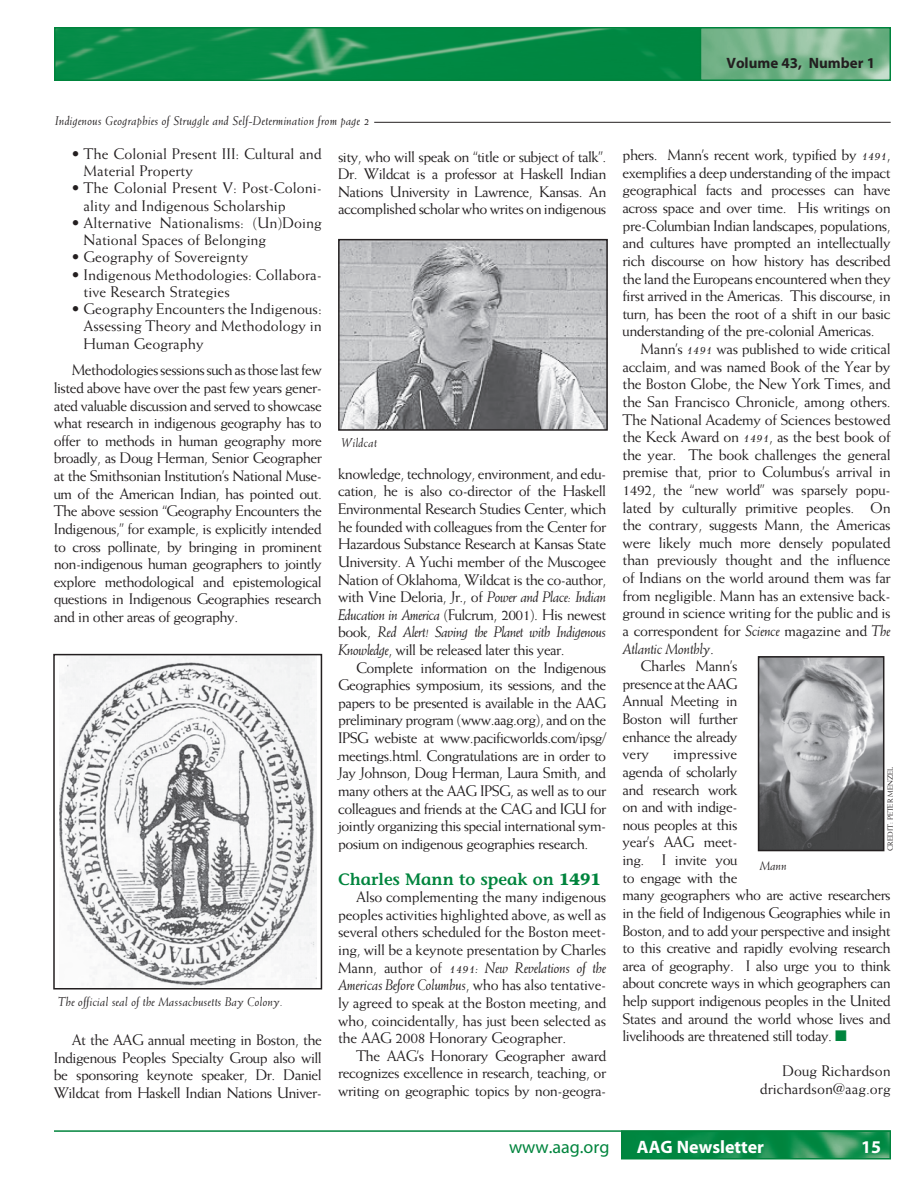
<style>
.page{position:relative;width:918px;height:1188px;background:#fff}
.page>*{position:absolute;margin:0;border:0;box-sizing:border-box;transform-origin:0 0}
.t1{font:700 18px "Myriad";color:#fff}
.t2{font:18px "Myriad";color:#00843d}
.t3{font:600 16.5px "Stone Informal";color:#00843d}
.t4{font:15.3px/17.5px "Weiss";letter-spacing:-.02em;color:#231f20;text-align:justify}
.t5{font:15.3px/17.2px "Weiss";color:#231f20}
.t6{font:italic 15.3px "Weiss";letter-spacing:-.02em;color:#231f20}
.t7{font:700 15px "Myriad";color:#231f20}
.t8{font:italic 12.75px "Weiss";letter-spacing:.01em;color:#231f20}
.t9{font:7.5px "Weiss";color:#231f20}
.s1{font-style:italic}
.s2{font-weight:700}
.s3{font-style:normal}
.s4{color:#00843d}
</style>
<div class="page">
<img style="left:624px;top:1133px;width:264px;height:23px">
<div style="left:621px;top:1130px;width:270px;height:29px;border:2px solid #00843d"></div>
<hr style="left:54px;top:1130px;width:837px;height:2px;background:#00843d">
<img style="left:57px;top:30px;width:643px;height:48px">
<div style="left:54px;top:27px;width:837px;height:54px;border:2px solid #00843d"></div>
<svg style="left:703px;top:30px;width:185px;height:48px;background:#7ab68d"></svg>
<div style="left:700px;top:27px;width:191px;height:54px;border:2px solid #00843d"></div>
<hr style="left:374px;top:122px;width:517px;height:1px;background:#231f20">
<img style="left:341px;top:242px;width:264px;height:186px">
<div style="left:338px;top:239px;width:270px;height:192px;border:2px solid #231f20"></div>
<img style="left:761px;top:659px;width:120px;height:189px">
<div style="left:758px;top:656px;width:126px;height:195px;border:2px solid #231f20"></div>
<img style="left:60px;top:657px;width:256px;height:330px">
<div style="left:53px;top:654px;width:269px;height:336px;border:2px solid #231f20"></div>
<p class="t7" style="left:726px;top:58px;width:150px">Volume 43, Number 1</p>
<p class="t8" style="left:55px;top:113px;width:316px">Indigenous Geographies of Struggle and Self-Determination from page 2</p>
<p class="t4" style="left:338px;top:147px;width:270px">sity, who will speak on “title or subject of talk”.<br>Dr. Wildcat is a professor at Haskell Indian Nations University in Lawrence, Kansas. An accomplished scholar who writes on indigenous</p>
<p class="t5" style="left:84px;top:145px;width:240px;text-indent:-12px">• The Colonial Present III: Cultural and<br>Material Property</p>
<p class="t5" style="left:84px;top:179px;width:240px;text-indent:-12px">• The Colonial Present V: Post-Coloni&shy;ality and Indigenous Scholarship</p>
<p class="t5" style="left:84px;top:214px;width:240px;text-indent:-12px">• Alternative Nationalisms: (Un)Doing<br>National Spaces of Belonging</p>
<p class="t5" style="left:72px;top:248px;width:178px">• Geography of Sovereignty</p>
<p class="t5" style="left:84px;top:266px;width:240px;text-indent:-12px">• Indigenous Methodologies: Collabora&shy;tive Research Strategies</p>
<p class="t4" style="left:84px;top:300px;width:240px;text-indent:-12px">• Geography Encounters the Indigenous:<br>Assessing Theory and Methodology in Human Geography</p>
<p class="t4" style="left:54px;top:361px;width:270px;text-indent:18px">Methodologies sessions such as those last few listed above have over the past few years gener&shy;ated valuable discussion and served to showcase what research in indigenous geography has to offer to methods in human geography more broadly, as Doug Herman, Senior Geographer at the Smithsonian Institution’s National Muse&shy;um of the American Indian, has pointed out.<br>The above session “Geography Encounters the Indigenous,” for example, is explicitly intended to cross pollinate, by bringing in prominent non-indigenous human geographers to jointly explore methodological and epistemological questions in Indigenous Geographies research and in other areas of geography.</p>
<p class="t8" style="left:341px;top:435px;width:38px">Wildcat</p>
<p class="t4" style="left:338px;top:465px;width:270px">knowledge, technology, environment, and edu&shy;cation, he is also co-director of the Haskell Environmental Research Studies Center, which he founded with colleagues from the Center for Hazardous Substance Research at Kansas State University. A Yuchi member of the Muscogee Nation of Oklahoma, Wildcat is the co-author, with Vine Deloria, Jr., of <span class="s1">Power and Place: Indian Education in America</span> (Fulcrum, 2001). His newest book, <span class="s1">Red Alert! Saving the Planet with Indigenous Knowledge</span>, will be released later this year.</p>
<p class="t4" style="left:338px;top:658px;width:270px;text-indent:18px">Complete information on the Indigenous Geographies symposium, its sessions, and the papers to be presented is available in the AAG preliminary program (www.aag.org), and on the IPSG webiste at www.pacificworlds.com/ipsg/ meetings.html. Congratulations are in order to Jay Johnson, Doug Herman, Laura Smith, and many others at the AAG IPSG, as well as to our colleagues and friends at the CAG and IGU for jointly organizing this special international sym&shy;posium on indigenous geographies research.</p>
<p class="t3" style="left:338px;top:869px;width:264px">Charles Mann to speak on <span class="s2">1491</span></p>
<p class="t4" style="left:338px;top:888px;width:270px;text-indent:18px">Also complementing the many indigenous peoples activities highlighted above, as well as several others scheduled for the Boston meet&shy;ing, will be a keynote presentation by Charles Mann, author of <span class="s1">1491: New Revelations of the Americas Before Columbus</span>, who has also tentative&shy;ly agreed to speak at the Boston meeting, and who, coincidentally, has just been selected as the AAG 2008 Honorary Geographer.</p>
<p class="t4" style="left:338px;top:1047px;width:270px;text-indent:18px">The AAG’s Honorary Geographer award recognizes excellence in research, teaching, or writing on geographic topics by non-geogra-</p>
<p class="t8" style="left:58px;top:994px;width:226px">The official seal of the Massachusetts Bay Colony.</p>
<p class="t4" style="left:54px;top:1031px;width:270px;text-indent:18px">At the AAG annual meeting in Boston, the Indigenous Peoples Specialty Group also will be sponsoring keynote speaker, Dr. Daniel Wildcat from Haskell Indian Nations Univer-</p>
<p class="t4" style="left:623px;top:146px;width:270px">phers. Mann’s recent work, typified by <span class="s1">1491</span>, exemplifies a deep understanding of the impact geographical facts and processes can have across space and over time. His writings on pre-Columbian Indian landscapes, populations, and cultures have prompted an intellectually rich discourse on how history has described the land the Europeans encountered when they first arrived in the Americas. This discourse, in turn, has been the root of a shift in our basic understanding of the pre-colonial Americas.</p>
<p class="t4" style="left:641px;top:340px;width:252px">Mann’s <span class="s1">1491</span> was published to wide critical</p>
<p class="t4" style="left:623px;top:357px;width:270px">acclaim, and was named Book of the Year by</p>
<p class="t4" style="left:623px;top:375px;width:270px">the Boston Globe, the New York Times, and</p>
<p class="t4" style="left:623px;top:393px;width:270px">the San Francisco Chronicle, among others.</p>
<p class="t4" style="left:623px;top:410px;width:270px">The National Academy of Sciences bestowed</p>
<p class="t4" style="left:623px;top:428px;width:270px">the Keck Award on <span class="s1">1491</span>, as the best book of</p>
<p class="t4" style="left:623px;top:446px;width:270px">the year. The book challenges the general</p>
<p class="t4" style="left:623px;top:463px;width:270px">premise that, prior to Columbus’s arrival in</p>
<p class="t4" style="left:623px;top:481px;width:270px">1492, the “new world” was sparsely popu-</p>
<p class="t4" style="left:623px;top:498px;width:270px">lated by culturally primitive peoples. On</p>
<p class="t4" style="left:623px;top:516px;width:270px">the contrary, suggests Mann, the Americas</p>
<p class="t4" style="left:623px;top:534px;width:270px">were likely much more densely populated</p>
<p class="t4" style="left:623px;top:551px;width:270px">than previously thought and the influence</p>
<p class="t4" style="left:623px;top:569px;width:270px">of Indians on the world around them was far</p>
<p class="t4" style="left:623px;top:587px;width:270px">from negligible. Mann has an extensive back-</p>
<p class="t4" style="left:623px;top:604px;width:270px">ground in science writing for the public and is</p>
<p class="t4" style="left:623px;top:622px;width:270px">a correspondent for <span class="s1">Science</span> magazine and <span class="s1">The</span></p>
<p class="t6" style="left:623px;top:639px;width:93px">Atlantic Monthly<span class="s3">.</span></p>
<p class="t4" style="left:641px;top:657px;width:99px">Charles Mann’s</p>
<p class="t4" style="left:623px;top:675px;width:117px">presence at the AAG</p>
<p class="t4" style="left:623px;top:692px;width:117px">Annual Meeting in</p>
<p class="t4" style="left:623px;top:710px;width:117px">Boston will further</p>
<p class="t4" style="left:623px;top:728px;width:117px">enhance the already</p>
<p class="t4" style="left:623px;top:745px;width:28px">very</p>
<p class="t4" style="left:623px;top:745px;width:270px;text-align:left;text-indent:51px">impressive<br>agenda of scholarly<br>and research work<br>on and with indige-<br>nous peoples at this<br>year’s AAG meet-<br>ing. I invite you<br>to engage with the<br>many geographers who are active researchers in the field of Indigenous Geographies while in<br>Boston, and to add your perspective and insight to this creative and rapidly evolving research area of geography. I also urge you to think about concrete ways in which geographers can help support indigenous peoples in the United<br>States and around the world whose lives and livelihoods are threatened still today. <span class="s4">■</span></p>
<p class="t5" style="left:760px;top:1062px;width:132px;text-align:right">Doug Richardson drichardson@aag.org</p>
<p class="t9" style="left:886px;top:851px;width:85px;rotate:-90deg">credit: Peter menzel</p>
<p class="t8" style="left:760px;top:858px;width:29px">Mann</p>
<p class="t2" style="left:509px;top:1138px;width:102px">www.aag.org</p>
<p class="t1" style="left:637px;top:1140px;width:129px">AAG Newsletter</p>
<p class="t1" style="left:861px;top:1140px;width:21px">15</p>
</div>
